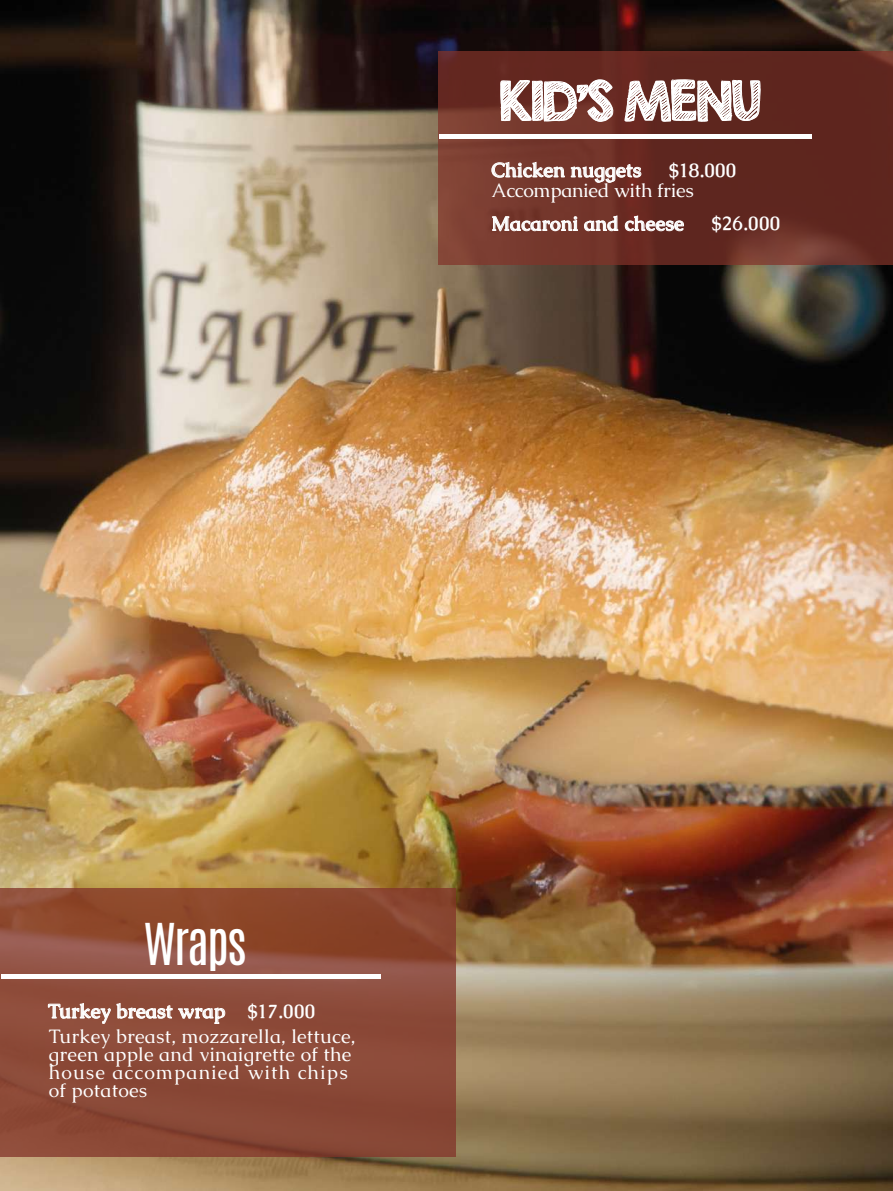
<style>
.page{position:relative;width:893px;height:1191px;background:#fff}
.page>*{position:absolute;margin:0;border:0;box-sizing:border-box;transform-origin:0 0}
.t1{font:48.15px "KG Second Chances Sketch";letter-spacing:-.04em;color:#fff}
.t2{font:48.15px "Antonio";letter-spacing:-.04em;color:#fff}
.t3{font:19.5px/18px "Caudex";letter-spacing:.01em;color:#fff}
.t4{font:700 19.5px "Caudex";letter-spacing:.015em;color:#fff}
.t5{font:19.5px "Caudex";letter-spacing:-.015em;color:#fff}
</style>
<div class="page">
<img style="left:0;top:0;width:893px;height:1191px">
<svg style="left:438px;top:51px;width:455px;height:214px;background:#682d25"></svg>
<svg style="left:492px;top:162px;width:73px;height:16px"></svg>
<svg style="left:571px;top:164px;width:70px;height:19px"></svg>
<svg style="left:492px;top:216px;width:86px;height:15px"></svg>
<svg style="left:584px;top:215px;width:34px;height:16px"></svg>
<svg style="left:625px;top:215px;width:59px;height:16px"></svg>
<svg style="left:500px;top:79px;width:113px;height:72px"></svg>
<svg style="left:625px;top:63px;width:135px;height:59px"></svg>
<hr style="left:439px;top:135px;width:372px;height:4px;background:#fff">
<svg style="left:1px;top:888px;width:455px;height:268px;background:#8c4a37"></svg>
<svg style="left:48px;top:1003px;width:63px;height:20px"></svg>
<svg style="left:117px;top:1003px;width:108px;height:20px;background:#a87669"></svg>
<div style="left:1px;top:973px;width:380px;height:5px;background:#fff"></div>
<h1 class="t1" style="left:499px;top:70px;width:264px">KID’S MENU</h1>
<p class="t4" style="left:491px;top:157px;width:151px">Chicken nuggets</p>
<p class="t4" style="left:669px;top:157px;width:69px">$18.000</p>
<p class="t5" style="left:491px;top:177px;width:204px">Accompanied with fries</p>
<p class="t4" style="left:491px;top:211px;width:194px">Macaroni and cheese</p>
<p class="t4" style="left:712px;top:211px;width:70px">$26.000</p>
<h1 class="t2" style="left:144px;top:908px;width:104px">Wraps</h1>
<p class="t4" style="left:48px;top:998px;width:268px">Turkey breast wrap $17.000</p>
<p class="t3" style="left:49px;top:1026px;width:308px">Turkey breast, mozzarella, lettuce, green apple and vinaigrette of the house accompanied with chips of potatoes</p>
</div>
